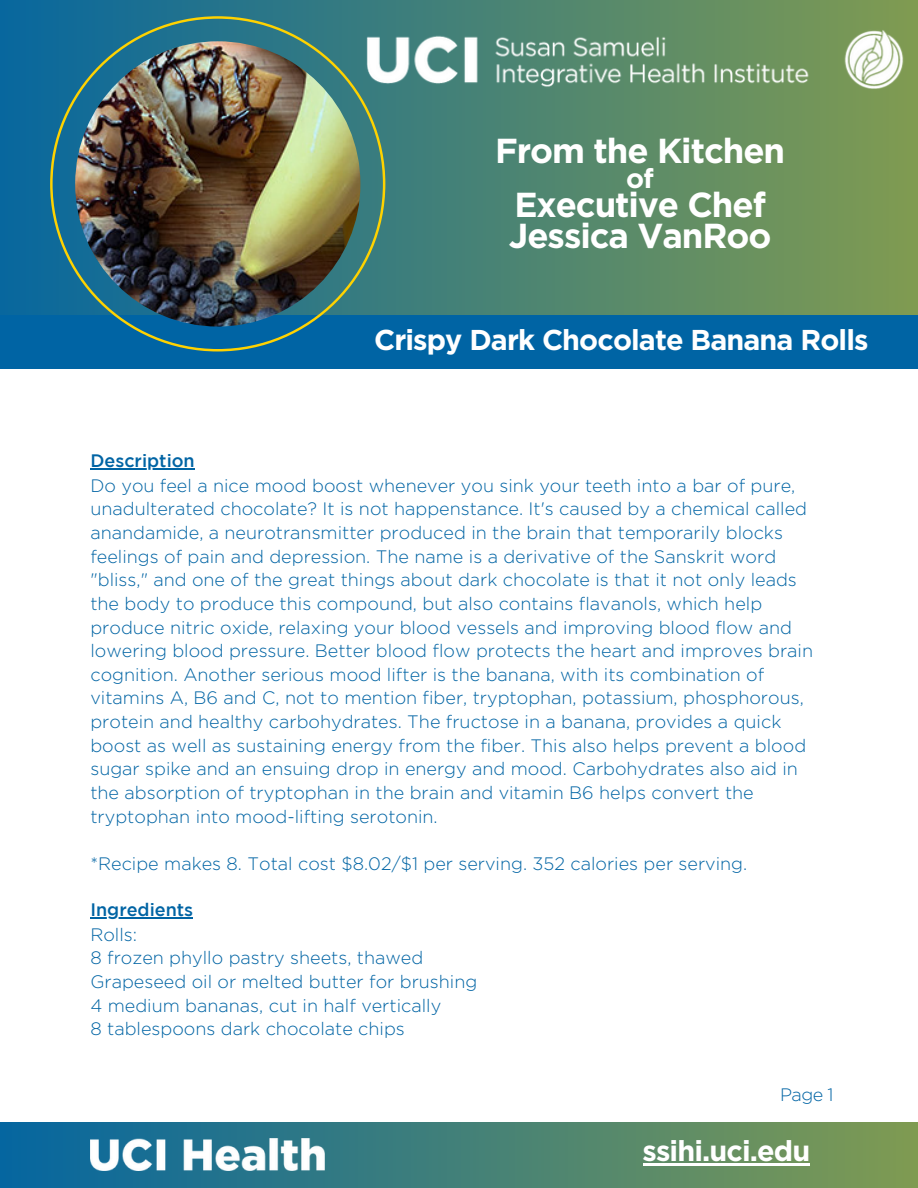
<style>
.page{position:relative;width:918px;height:1188px;background:#fff}
.page>*{position:absolute;margin:0;border:0;box-sizing:border-box;transform-origin:0 0}
.t1{font:700 34.65px/30.3px "Gotham";letter-spacing:-.03em;color:#fff}
.t2{font:700 28.65px "Gotham";letter-spacing:-.03em;color:#fff}
.t3{font:700 27.15px "Gotham";color:#fff}
.t4{font:300 18px/23.7px "Gotham";color:#0064a4}
.t5{font:500 18px "Gotham";color:#0064a4}
</style>
<div class="page">
<img style="left:0;top:0;width:918px;height:315px">
<div style="left:0;top:315px;width:918px;height:54px;background:#0064a4"></div>
<img style="left:0;top:1122px;width:918px;height:66px">
<svg style="left:50px;top:16px;width:335px;height:335px"></svg>
<img style="left:75px;top:41px;width:285px;height:286px;border-radius:50%">
<img style="left:90px;top:1138px;width:234px;height:33px">
<img style="left:362px;top:25px;width:556px;height:66px">
<hr style="left:90px;top:468px;width:105px;height:1px;background:#0064a4">
<hr style="left:90px;top:917px;width:103px;height:1px;background:#0064a4">
<hr style="left:643px;top:1164px;width:166px;height:2px;background:#fff">
<h1 class="t1" style="left:495px;top:135px;width:291px">From the Kitchen</h1>
<h3 class="t3" style="left:626px;top:163px;width:29px">of</h3>
<h1 class="t1" style="left:509px;top:189px;width:264px">Executive Chef<br>Jessica VanRoo</h1>
<h2 class="t2" style="left:374px;top:323px;width:496px">Crispy Dark Chocolate Banana Rolls</h2>
<p class="t5" style="left:90px;top:454px;width:106px">Description</p>
<p class="t4" style="left:90px;top:473px;width:724px">Do you feel a nice mood boost whenever you sink your teeth into a bar of pure, unadulterated chocolate? It is not happenstance. It's caused by a chemical called anandamide, a neurotransmitter produced in the brain that temporarily blocks feelings of pain and depression. The name is a derivative of the Sanskrit word "bliss," and one of the great things about dark chocolate is that it not only leads the body to produce this compound, but also contains flavanols, which help produce nitric oxide, relaxing your blood vessels and improving blood flow and lowering blood pressure. Better blood flow protects the heart and improves brain cognition. Another serious mood lifter is the banana, with its combination of vitamins A, B6 and C, not to mention fiber, tryptophan, potassium, phosphorous, protein and healthy carbohydrates. The fructose in a banana, provides a quick boost as well as sustaining energy from the fiber. This also helps prevent a blood sugar spike and an ensuing drop in energy and mood. Carbohydrates also aid in the absorption of tryptophan in the brain and vitamin B6 helps convert the tryptophan into mood-lifting serotonin.</p>
<p class="t4" style="left:90px;top:851px;width:658px">*Recipe makes 8. Total cost $8.02/$1 per serving. 352 calories per serving.</p>
<p class="t5" style="left:90px;top:903px;width:104px">Ingredients</p>
<p class="t4" style="left:90px;top:922px;width:388px">Rolls:<br>8 frozen phyllo pastry sheets, thawed<br>Grapeseed oil or melted butter for brushing<br>4 medium bananas, cut in half vertically<br>8 tablespoons dark chocolate chips</p>
<p class="t4" style="left:780px;top:1082px;width:55px">Page 1</p>
<h2 class="t2" style="left:643px;top:1135px;width:169px">ssihi.uci.edu</h2>
</div>
